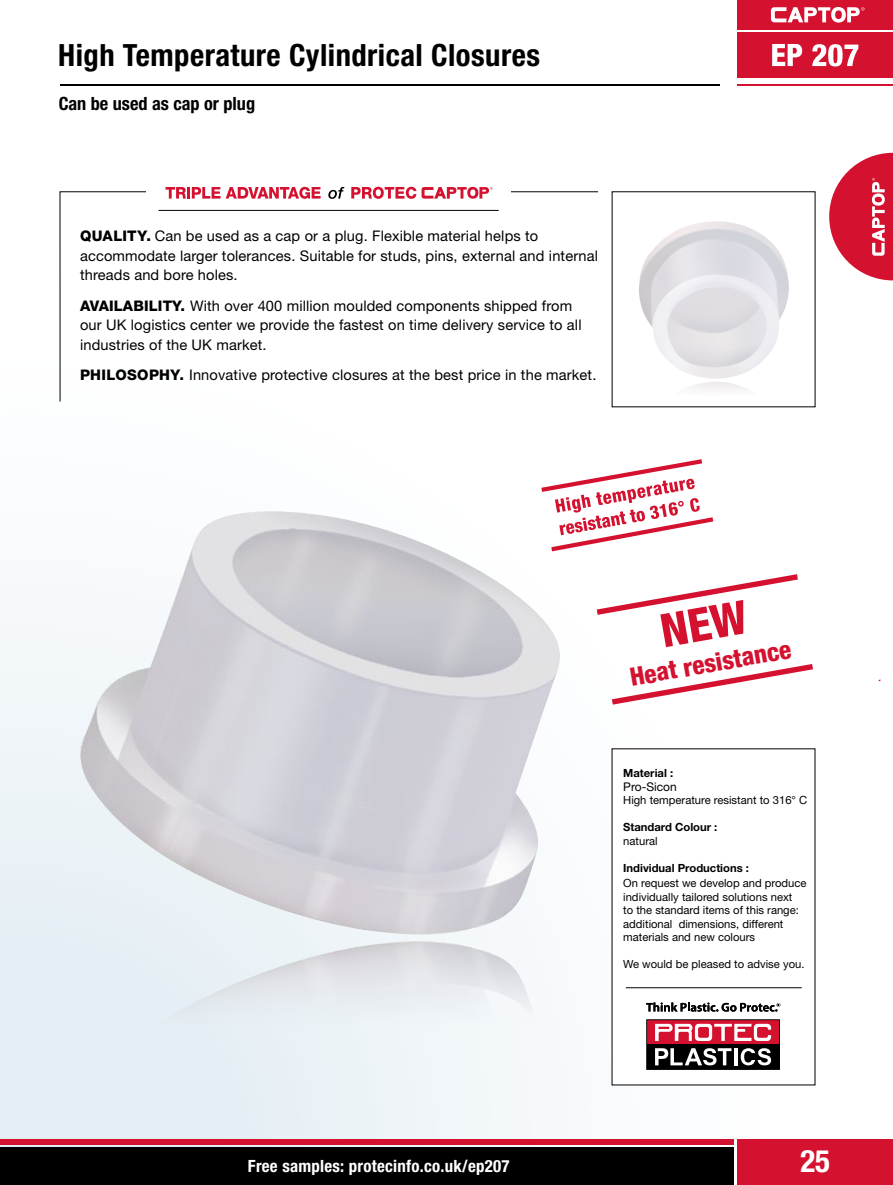
<style>
.page{position:relative;width:893px;height:1185px;background:#fff}
.page>*{position:absolute;margin:0;border:0;box-sizing:border-box;transform-origin:0 0}
.t1{font:700 condensed 30.9px "Helvetica Neue LT Std";color:#fff}
.t2{font:700 condensed 30.6px "Helvetica Neue LT Std";letter-spacing:.015em;color:#000}
.t3{font:800 condensed 25.35px "Helvetica Neue LT Std";color:#d51130}
.t4{font:700 condensed 18.3px "Helvetica Neue LT Std";color:#000}
.t5{font:700 condensed 16.8px "Helvetica Neue LT Std";letter-spacing:.015em;color:#fff}
.t6{font:14.7px/19.4px "Helvetica Neue LT Std";letter-spacing:.01em;color:#000}
.t7{font:12px "Helvetica Neue LT Std";color:#000}
.t8{font:11.25px/13.5px "Helvetica Neue LT Std";color:#000}
.t9{font:700 11.25px "Helvetica Neue LT Std";color:#000}
.s1{font-weight:800}
</style>
<div class="page">
<img style="left:0;top:626px;width:416px;height:520px">
<img style="left:416px;top:748px;width:400px;height:398px">
<hr style="left:737px;top:84px;width:156px;height:2px;background:#d51130">
<div style="left:737px;top:32px;width:156px;height:46px;background:#d51130"></div>
<div style="left:737px;top:0;width:156px;height:30px;background:#d51130"></div>
<div style="left:0;top:1138px;width:734px;height:5px;background:#d51130"></div>
<div style="left:737px;top:1138px;width:156px;height:46px;background:#d51130"></div>
<div style="left:0;top:1146px;width:734px;height:38px;background:#000"></div>
<svg style="left:829px;top:153px;width:64px;height:127px"></svg>
<svg style="left:771px;top:7px;width:94px;height:16px"></svg>
<hr style="left:60px;top:84px;width:659px;height:2px;background:#000">
<svg style="left:772px;top:44px;width:86px;height:22px"></svg>
<img style="left:639px;top:221px;width:150px;height:158px">
<img style="left:78px;top:511px;width:487px;height:423px">
<img style="left:96px;top:940px;width:447px;height:139px">
<svg style="left:612px;top:664px;width:201px;height:40px"></svg>
<svg style="left:60px;top:191px;width:538px;height:211px"></svg>
<div style="left:146px;top:175px;width:365px;height:35px;background:#fff"></div>
<hr style="left:159px;top:210px;width:340px;height:1px;background:#000">
<svg style="left:351px;top:187px;width:65px;height:12px"></svg>
<svg style="left:422px;top:187px;width:71px;height:12px"></svg>
<svg style="left:166px;top:187px;width:155px;height:12px"></svg>
<svg style="left:328px;top:187px;width:16px;height:12px"></svg>
<div style="left:612px;top:748px;width:203px;height:336px;background:#fff"></div>
<hr style="left:626px;top:987px;width:176px;height:1px;background:#000">
<svg style="left:646px;top:1019px;width:134px;height:50px"></svg>
<svg style="left:646px;top:1002px;width:134px;height:9px"></svg>
<svg style="left:541px;top:459px;width:172px;height:92px"></svg>
<svg style="left:597px;top:574px;width:201px;height:41px"></svg>
<h2 class="t2" style="left:58px;top:36px;width:483px">High Temperature Cylindrical Closures</h2>
<p class="t4" style="left:59px;top:92px;width:198px">Can be used as cap or plug</p>
<p class="t6" style="left:80px;top:226px;width:520px"><span class="s1">QUALITY.</span> Can be used as a cap or a plug. Flexible material helps to accommodate larger tolerances. Suitable for studs, pins, external and internal threads and bore holes.</p>
<p class="t6" style="left:80px;top:296px;width:503px"><span class="s1">AVAILABILITY.</span> With over 400 million moulded components shipped from our UK logistics center we provide the fastest on time delivery service to all industries of the UK market.</p>
<p class="t6" style="left:80px;top:365px;width:518px"><span class="s1">PHILOSOPHY.</span> Innovative protective closures at the best price in the market.</p>
<p class="t5" style="left:248px;top:1155px;width:263px">Free samples: protecinfo.co.uk/ep207</p>
<h3 class="t3" style="left:627px;top:661px;width:165px;rotate:-10deg">Heat resistance</h3>
<p class="t9" style="left:623px;top:765px;width:51px">Material :</p>
<p class="t7" style="left:623px;top:779px;width:55px">Pro-Sicon</p>
<p class="t8" style="left:623px;top:793px;width:186px">High temperature resistant to 316° C</p>
<p class="t9" style="left:623px;top:820px;width:96px">Standard Colour :</p>
<p class="t8" style="left:623px;top:833px;width:36px">natural</p>
<p class="t9" style="left:623px;top:860px;width:127px">Individual Productions :</p>
<p class="t8" style="left:623px;top:876px;width:185px">On request we develop and produce individually tailored solutions next<br>to the standard items of this range: additional dimensions, different materials and new colours</p>
<p class="t8" style="left:623px;top:957px;width:183px">We would be pleased to advise you.</p>
<h1 class="t1" style="left:800px;top:1142px;width:31px">25</h1>
</div>
